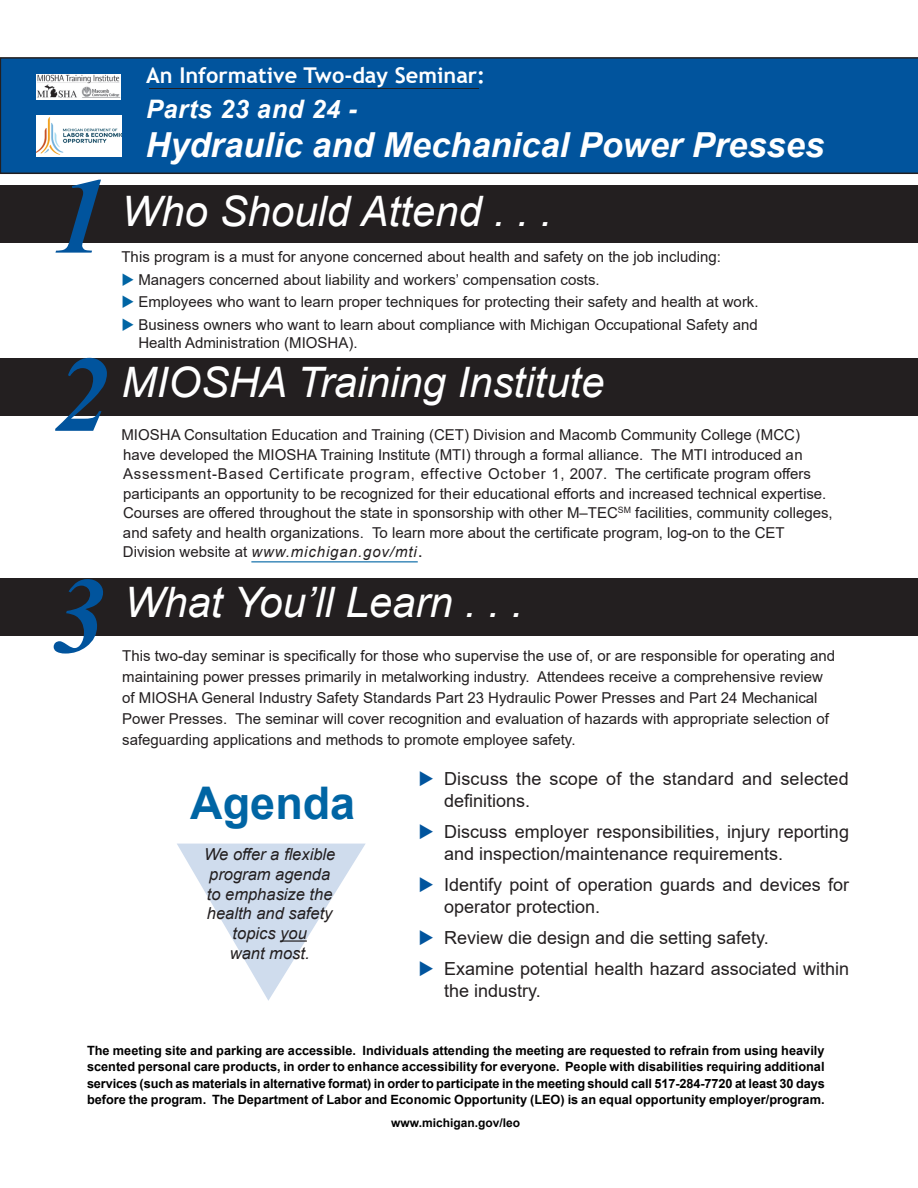
<style>
.page{position:relative;width:918px;height:1188px;background:#fff}
.page>*{position:absolute;margin:0;border:0;box-sizing:border-box;transform-origin:0 0}
.t1{font:italic 700 108px/178.2px "Times New Roman";color:#01549d}
.t2{font:700 45px "Arial";color:#0065a4}
.t3{font:italic 42px "Arial";color:#fff}
.t4{font:italic 700 34.5px "Arial";color:#fff}
.t5{font:italic 700 25.5px "Arial";letter-spacing:.02em;color:#fff}
.t6{font:700 21.75px "Trebuchet MS";color:#fff}
.t7{font:18px/21.6px "Arial";color:#231f20}
.t8{font:italic 16.5px/19.8px "Arial";color:#231f20;text-align:center}
.t9{font:15px/19.5px "Arial";color:#231f20}
.t10{font:700 12.75px/16.5px "Arial";color:#000;text-align:justify}
.t11{font:700 12px "Arial";color:#000}
.s1{color:#0065a4}
.s2{font-style:italic}
.s3{font-size:18px}
</style>
<div class="page">
<div style="left:0;top:185px;width:918px;height:58px;background:#231f20"></div>
<div style="left:0;top:579px;width:918px;height:57px;background:#231f20"></div>
<div style="left:0;top:358px;width:917px;height:58px;background:#231f20"></div>
<hr style="left:251px;top:561px;width:167px;height:1px;background:#0065a4">
<div style="left:0;top:57px;width:918px;height:117px;background:#01549d"></div>
<hr style="left:149px;top:88px;width:330px;height:1px;background:#231f20">
<img style="left:36px;top:75px;width:85px;height:24px">
<img style="left:36px;top:116px;width:86px;height:40px">
<h1 class="t1" style="left:53px;top:124px;width:57px">1<br>2</h1>
<h1 class="t1" style="left:52px;top:524px;width:55px">3</h1>
<h3 class="t6" style="left:146px;top:61px;width:341px">An Informative Two-day Seminar:</h3>
<h3 class="t5" style="left:146px;top:92px;width:212px">Parts 23 and 24 -</h3>
<h3 class="t4" style="left:145px;top:122px;width:680px">Hydraulic and Mechanical Power Presses</h3>
<h3 class="t3" style="left:122px;top:184px;width:432px">Who Should Attend . . .</h3>
<p class="t9" style="left:122px;top:247px;width:601px">This program is a must for anyone concerned about health and safety on the job including:</p>
<p class="t9" style="left:122px;top:269px;width:480px"><span class="s1">◆</span> Managers concerned about liability and workers’ compensation costs.</p>
<p class="t9" style="left:122px;top:292px;width:639px"><span class="s1">◆</span> Employees who want to learn proper techniques for protecting their safety and health at work.</p>
<p class="t9" style="left:138px;top:315px;width:621px;line-height:18px;text-indent:-17px"><span class="s1">◆</span> Business owners who want to learn about compliance with Michigan Occupational Safety and<br>Health Administration (MIOSHA).</p>
<h3 class="t3" style="left:122px;top:355px;width:485px">MIOSHA Training Institute</h3>
<p class="t9" style="left:122px;top:425px;width:713px">MIOSHA Consultation Education and Training (CET) Division and Macomb Community College (MCC) have developed the MIOSHA Training Institute (MTI) through a formal alliance. The MTI introduced an Assessment-Based Certificate program, effective October 1, 2007. The certificate program offers participants an opportunity to be recognized for their educational efforts and increased technical expertise.<br>Courses are offered throughout the state in sponsorship with other M–TEC<sup>SM</sup> facilities, community colleges, and safety and health organizations. To learn more about the certificate program, log-on to the CET Division website at <span class="s2">www.michigan.gov/mti</span><span class="s3">.</span></p>
<h3 class="t3" style="left:124px;top:576px;width:400px">What You’ll Learn . . .</h3>
<p class="t9" style="left:122px;top:645px;width:714px;line-height:21px">This two-day seminar is specifically for those who supervise the use of, or are responsible for operating and maintaining power presses primarily in metalworking industry. Attendees receive a comprehensive review of MIOSHA General Industry Safety Standards Part 23 Hydraulic Power Presses and Part 24 Mechanical Power Presses. The seminar will cover recognition and evaluation of hazards with appropriate selection of safeguarding applications and methods to promote employee safety.</p>
<h2 class="t2" style="left:190px;top:771px;width:167px">Agenda</h2>
<p class="t8" style="left:204px;top:845px;width:133px">We offer a flexible program agenda to emphasize the health and safety topics you<br>want most.</p>
<p class="t7" style="left:444px;top:768px;width:406px">Discuss the scope of the standard and selected definitions.</p>
<p class="t7" style="left:444px;top:821px;width:406px">Discuss employer responsibilities, injury reporting and inspection/maintenance requirements.</p>
<p class="t7" style="left:444px;top:874px;width:406px">Identify point of operation guards and devices for operator protection.</p>
<p class="t7" style="left:444px;top:922px;width:407px;line-height:31.3px">Review die design and die setting safety.<br>Examine potential health hazard associated within</p>
<p class="t7" style="left:444px;top:980px;width:98px">the industry.</p>
<p class="t10" style="left:87px;top:1042px;width:739px">The meeting site and parking are accessible. Individuals attending the meeting are requested to refrain from using heavily scented personal care products, in order to enhance accessibility for everyone. People with disabilities requiring additional services (such as materials in alternative format) in order to participate in the meeting should call 517-284-7720 at least 30 days before the program. The Department of Labor and Economic Opportunity (LEO) is an equal opportunity employer/program.</p>
<p class="t11" style="left:391px;top:1114px;width:130px">www.michigan.gov/leo</p>
</div>
